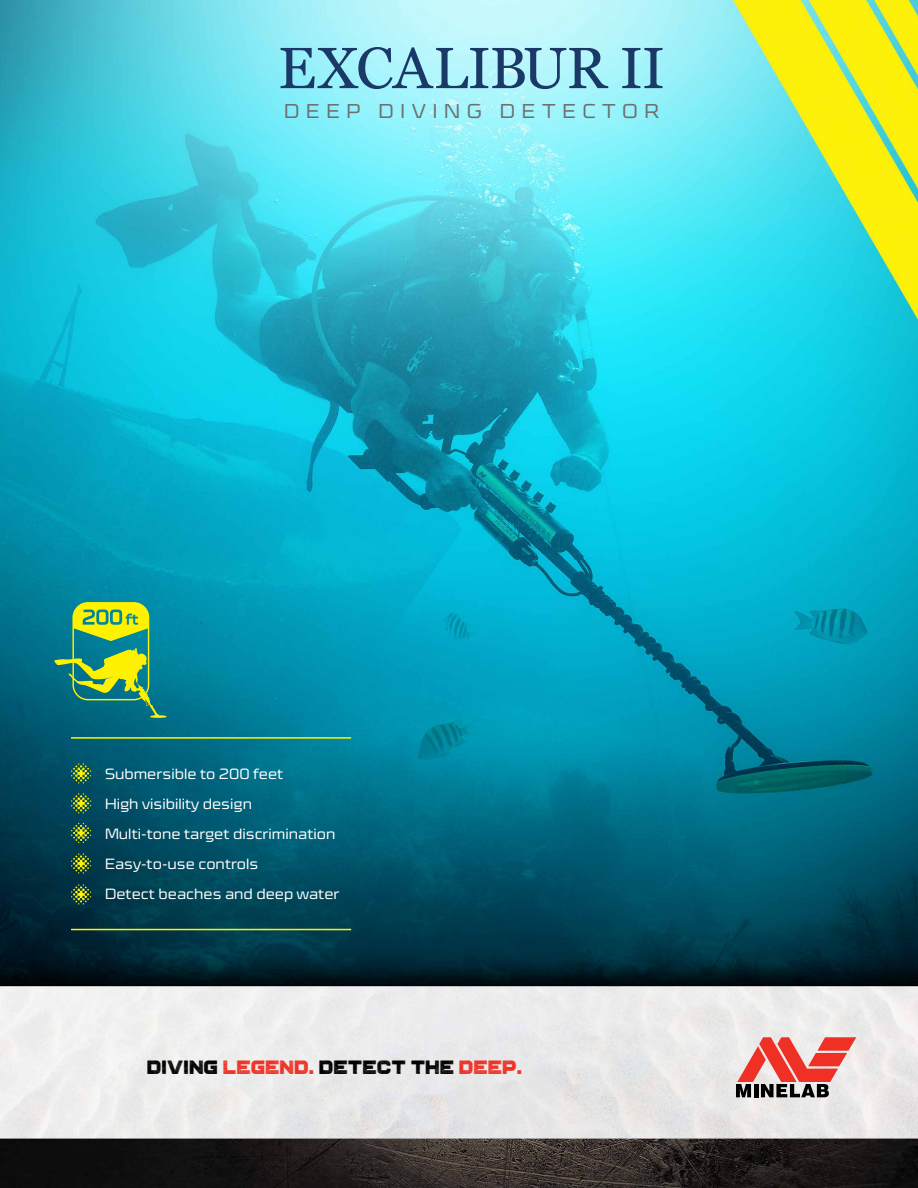
<style>
.page{position:relative;width:918px;height:1188px;background:#fff}
.page>*{position:absolute;margin:0;border:0;box-sizing:border-box;transform-origin:0 0}
.t1{font:300 expanded 20.25px "Cube OT";letter-spacing:.33em;color:#6d6e71}
.t2{font:19.2px "Grind Halftone";color:#000}
.t3{font:300 expanded 15px/30px "Cube OT";color:#fff}
.s1{color:#ee3124}
</style>
<div class="page">
<img style="left:0;top:0;width:918px;height:1188px">
<svg style="left:281px;top:47px;width:327px;height:42px;background:#7fbacd"></svg>
<svg style="left:622px;top:48px;width:41px;height:40px;background:#70adc3"></svg>
<svg style="left:71px;top:763px;width:20px;height:20px"></svg>
<svg style="left:71px;top:793px;width:20px;height:20px"></svg>
<svg style="left:71px;top:823px;width:20px;height:20px"></svg>
<svg style="left:71px;top:853px;width:20px;height:21px"></svg>
<svg style="left:71px;top:884px;width:20px;height:21px"></svg>
<hr style="left:71px;top:737px;width:280px;height:2px;background:#fff200">
<hr style="left:71px;top:929px;width:280px;height:1px;background:#fff200">
<svg style="left:736px;top:1037px;width:120px;height:60px;background:#d38580"></svg>
<svg style="left:54px;top:602px;width:112px;height:116px;background:#529e62"></svg>
<h1 class="t1" style="left:284px;top:100px;width:376px">DEEP DIVING DETECTOR</h1>
<p class="t3" style="left:105px;top:759px;width:236px">Submersible to 200 feet<br>High visibility design<br>Multi-tone target discrimination<br>Easy-to-use controls<br>Detect beaches and deep water</p>
<p class="t2" style="left:147px;top:1056px;width:377px">DIVING <span class="s1">LEGEND.</span> DETECT THE <span class="s1">DEEP.</span></p>
</div>
